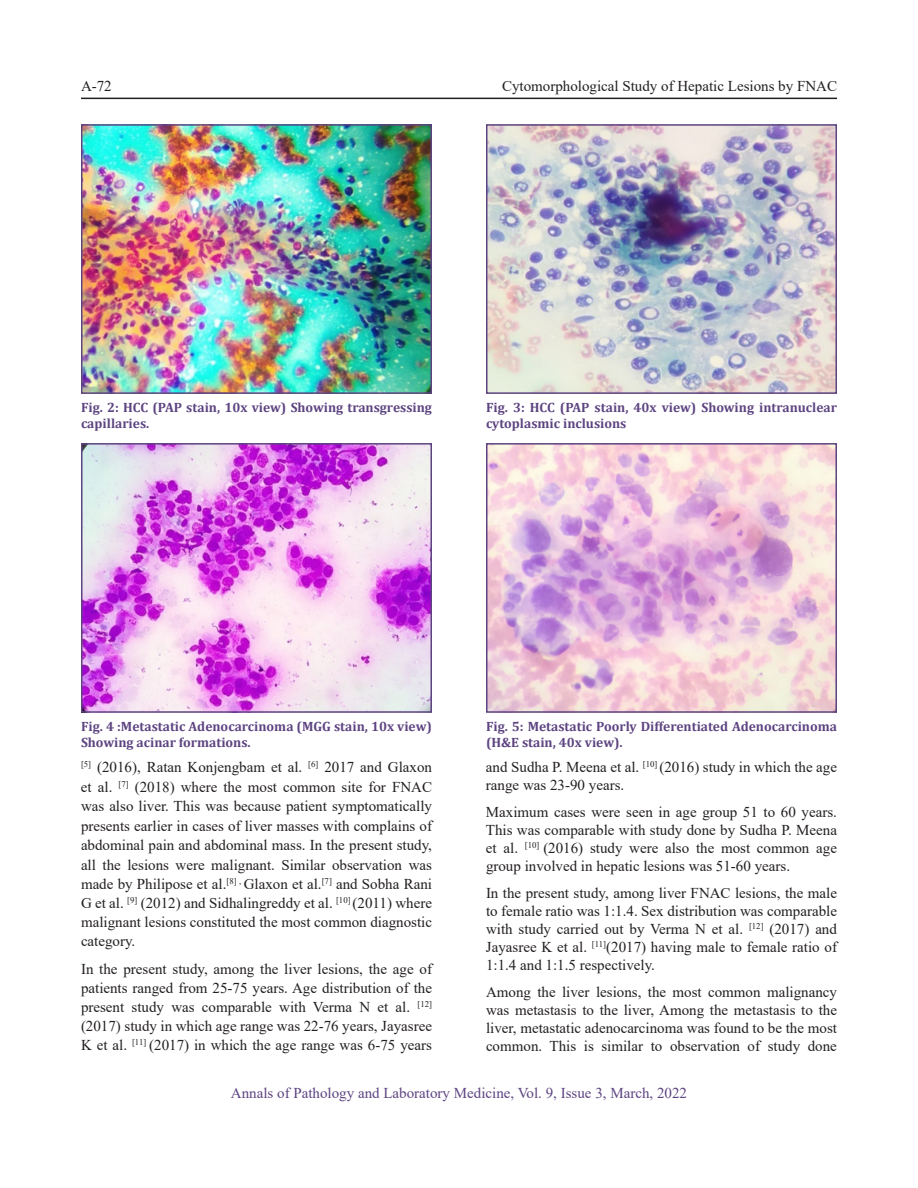
<style>
.page{position:relative;width:918px;height:1188px;background:#fff}
.page>*{position:absolute;margin:0;border:0;box-sizing:border-box;transform-origin:0 0}
.t1{font:15px/18px "Times New Roman";color:#231f20;text-align:justify}
.t2{font:15px "Times New Roman";color:#5d4481}
.t3{font:700 13.5px/16.2px "Cambria";color:#5d4481}
</style>
<div class="page">
<hr style="left:81px;top:98px;width:756px;height:1px;background:#231f20">
<img style="left:84px;top:127px;width:345px;height:264px">
<div style="left:81px;top:124px;width:351px;height:270px;border:2px solid #5d4481"></div>
<img style="left:84px;top:446px;width:345px;height:264px">
<div style="left:81px;top:443px;width:351px;height:270px;border:2px solid #5d4481"></div>
<img style="left:489px;top:127px;width:345px;height:264px">
<div style="left:486px;top:124px;width:351px;height:270px;border:2px solid #5d4481"></div>
<img style="left:489px;top:446px;width:345px;height:264px">
<div style="left:486px;top:443px;width:351px;height:270px;border:2px solid #5d4481"></div>
<p class="t1" style="left:81px;top:77px;width:32px">A-72</p>
<p class="t1" style="left:502px;top:77px;width:336px">Cytomorphological Study of Hepatic Lesions by FNAC</p>
<p class="t3" style="left:81px;top:399px;width:352px">Fig. 2: HCC (PAP stain, 10x view) Showing transgressing capillaries.</p>
<p class="t3" style="left:486px;top:399px;width:352px">Fig. 3: HCC (PAP stain, 40x view) Showing intranuclear cytoplasmic inclusions</p>
<p class="t3" style="left:81px;top:718px;width:352px">Fig. 4 :Metastatic Adenocarcinoma (MGG stain, 10x view)<br>Showing acinar formations.</p>
<p class="t1" style="left:81px;top:757px;width:353px;line-height:19.4px"><sup>[5]</sup> (2016), Ratan Konjengbam et al. <sup>[6]</sup> 2017 and Glaxon et al. <sup>[7]</sup> (2018) where the most common site for FNAC was also liver. This was because patient symptomatically presents earlier in cases of liver masses with complains of abdominal pain and abdominal mass. In the present study, all the lesions were malignant. Similar observation was made by Philipose et al.<sup>[8]</sup> <sup>,</sup> Glaxon et al.<sup>[7]</sup> and Sobha Rani G et al. <sup>[9]</sup> (2012) and Sidhalingreddy et al. <sup>[10]</sup> (2011) where malignant lesions constituted the most common diagnostic category.</p>
<p class="t1" style="left:81px;top:959px;width:353px;line-height:19px">In the present study, among the liver lesions, the age of patients ranged from 25-75 years. Age distribution of the present study was comparable with Verma N et al. <sup>[12] </sup>(2017) study in which age range was 22-76 years, Jayasree K et al. <sup>[11]</sup> (2017) in which the age range was 6-75 years</p>
<p class="t3" style="left:486px;top:718px;width:353px">Fig. 5: Metastatic Poorly Differentiated Adenocarcinoma (H&amp;E stain, 40x view).</p>
<p class="t1" style="left:486px;top:758px;width:353px">and Sudha P. Meena et al. <sup>[10]</sup> (2016) study in which the age range was 23-90 years.</p>
<p class="t1" style="left:486px;top:803px;width:353px">Maximum cases were seen in age group 51 to 60 years.<br>This was comparable with study done by Sudha P. Meena et al. <sup>[10]</sup> (2016) study were also the most common age group involved in hepatic lesions was 51-60 years.</p>
<p class="t1" style="left:486px;top:884px;width:353px">In the present study, among liver FNAC lesions, the male to female ratio was 1:1.4. Sex distribution was comparable with study carried out by Verma N et al. <sup>[12]</sup> (2017) and Jayasree K et al. <sup>[11]</sup>(2017) having male to female ratio of 1:1.4 and 1:1.5 respectively.</p>
<p class="t1" style="left:486px;top:983px;width:353px">Among the liver lesions, the most common malignancy was metastasis to the liver, Among the metastasis to the liver, metastatic adenocarcinoma was found to be the most common. This is similar to observation of study done</p>
<p class="t2" style="left:231px;top:1082px;width:458px">Annals of Pathology and Laboratory Medicine, Vol. 9, Issue 3, March, 2022</p>
</div>
